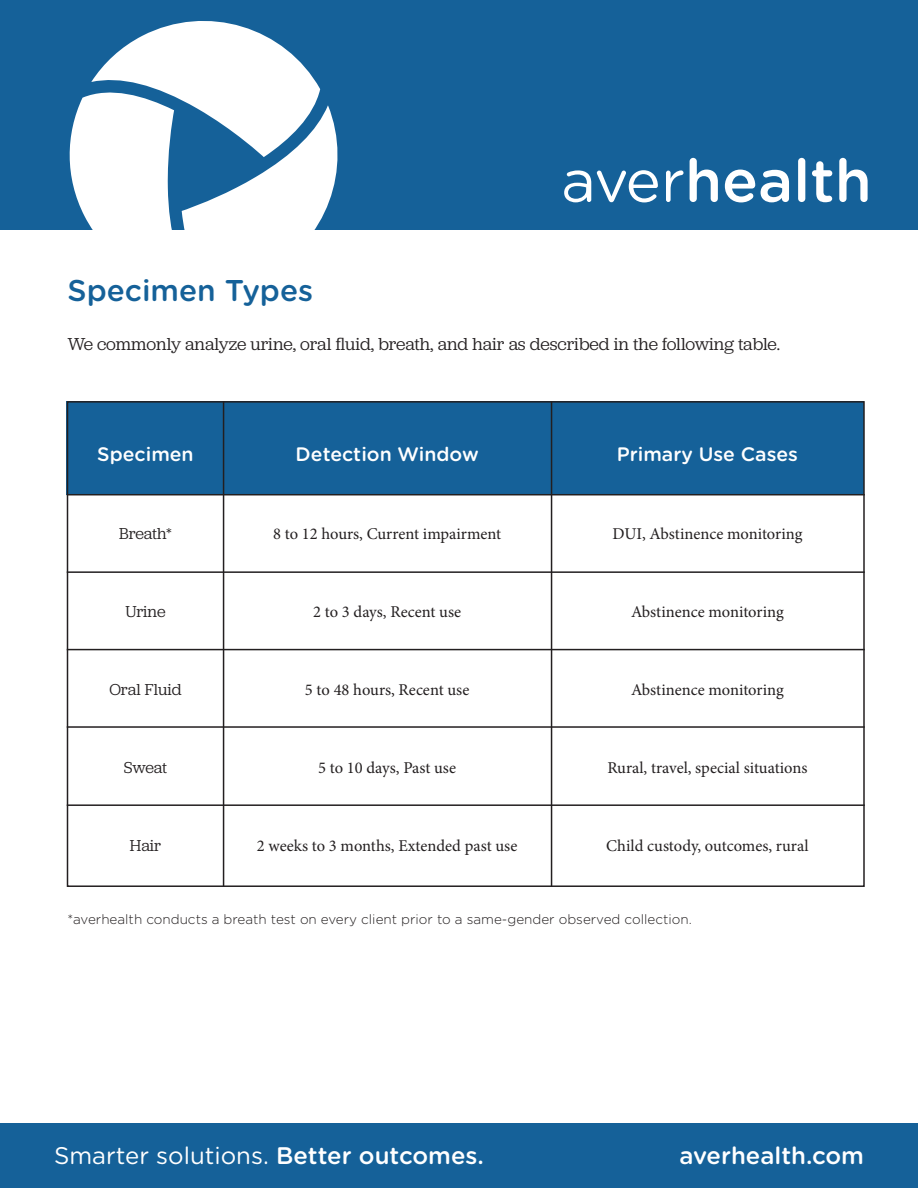
<style>
.page{position:relative;width:918px;height:1188px;background:#fff}
.page>*{position:absolute;margin:0;border:0;box-sizing:border-box;transform-origin:0 0}
.t1{font:500 30px "Gotham Rounded";color:#156199}
.t2{font:24px "Gotham Rounded";color:#fff}
.t3{font:500 24px "Gotham Rounded";color:#fff}
.t4{font:500 19.5px "Gotham Rounded";color:#fff}
.t5{font:18px "Jubilat";letter-spacing:-.005em;color:#231f20}
.t6{font:16.5px "Minion Pro";color:#231f20}
.t7{font:16.5px "Jubilat";color:#231f20}
.t8{font:300 13.5px "Gotham Rounded";color:#231f20}
.s1{font-weight:500}
</style>
<div class="page">
<div style="left:0;top:0;width:918px;height:230px;background:#156199"></div>
<div style="left:0;top:1123px;width:918px;height:65px;background:#156199"></div>
<svg style="left:70px;top:21px;width:268px;height:209px"></svg>
<svg style="left:564px;top:170px;width:27px;height:32px"></svg>
<svg style="left:597px;top:170px;width:61px;height:32px"></svg>
<svg style="left:666px;top:170px;width:18px;height:32px"></svg>
<svg style="left:690px;top:158px;width:28px;height:44px"></svg>
<svg style="left:725px;top:170px;width:30px;height:32px"></svg>
<svg style="left:761px;top:170px;width:28px;height:32px"></svg>
<div style="left:798px;top:158px;width:7px;height:44px;background:#fff;border-radius:4px"></div>
<svg style="left:812px;top:161px;width:20px;height:41px"></svg>
<svg style="left:839px;top:158px;width:29px;height:44px"></svg>
<div style="left:67px;top:401px;width:797px;height:94px;background:#156199"></div>
<hr style="left:223px;top:401px;width:1px;height:486px;background:#231f20">
<hr style="left:551px;top:401px;width:1px;height:486px;background:#231f20">
<hr style="left:67px;top:494px;width:798px;height:1px;background:#231f20">
<hr style="left:67px;top:571px;width:798px;height:2px;background:#231f20">
<hr style="left:67px;top:649px;width:798px;height:1px;background:#231f20">
<hr style="left:67px;top:726px;width:798px;height:2px;background:#231f20">
<hr style="left:67px;top:804px;width:798px;height:2px;background:#231f20">
<p class="t1" style="left:68px;top:269px;width:247px">Specimen Types</p>
<p class="t5" style="left:68px;top:333px;width:714px">We commonly analyze urine, oral fluid, breath, and hair as described in the following table.</p>
<p class="t4" style="left:97px;top:440px;width:98px">Specimen</p>
<p class="t4" style="left:296px;top:440px;width:185px">Detection Window</p>
<p class="t4" style="left:617px;top:440px;width:183px">Primary Use Cases</p>
<p class="t7" style="left:119px;top:523px;width:54px">Breath*</p>
<p class="t6" style="left:273px;top:523px;width:230px">8 to 12 hours, Current impairment</p>
<p class="t6" style="left:612px;top:523px;width:192px">DUI, Abstinence monitoring</p>
<p class="t7" style="left:125px;top:601px;width:42px">Urine</p>
<p class="t6" style="left:313px;top:601px;width:150px">2 to 3 days, Recent use</p>
<p class="t6" style="left:631px;top:601px;width:154px">Abstinence monitoring</p>
<p class="t7" style="left:109px;top:679px;width:74px">Oral Fluid</p>
<p class="t6" style="left:305px;top:679px;width:166px">5 to 48 hours, Recent use</p>
<p class="t6" style="left:631px;top:679px;width:154px">Abstinence monitoring</p>
<p class="t7" style="left:124px;top:757px;width:45px">Sweat</p>
<p class="t6" style="left:318px;top:757px;width:139px">5 to 10 days, Past use</p>
<p class="t6" style="left:607px;top:757px;width:202px">Rural, travel, special situations</p>
<p class="t7" style="left:130px;top:835px;width:33px">Hair</p>
<p class="t6" style="left:257px;top:835px;width:262px">2 weeks to 3 months, Extended past use</p>
<p class="t6" style="left:606px;top:835px;width:204px">Child custody, outcomes, rural</p>
<p class="t8" style="left:68px;top:911px;width:626px">*averhealth conducts a breath test on every client prior to a same-gender observed collection.</p>
<p class="t2" style="left:54px;top:1139px;width:431px">Smarter solutions. <span class="s1">Better outcomes.</span></p>
<p class="t3" style="left:679px;top:1139px;width:186px">averhealth.com</p>
</div>
